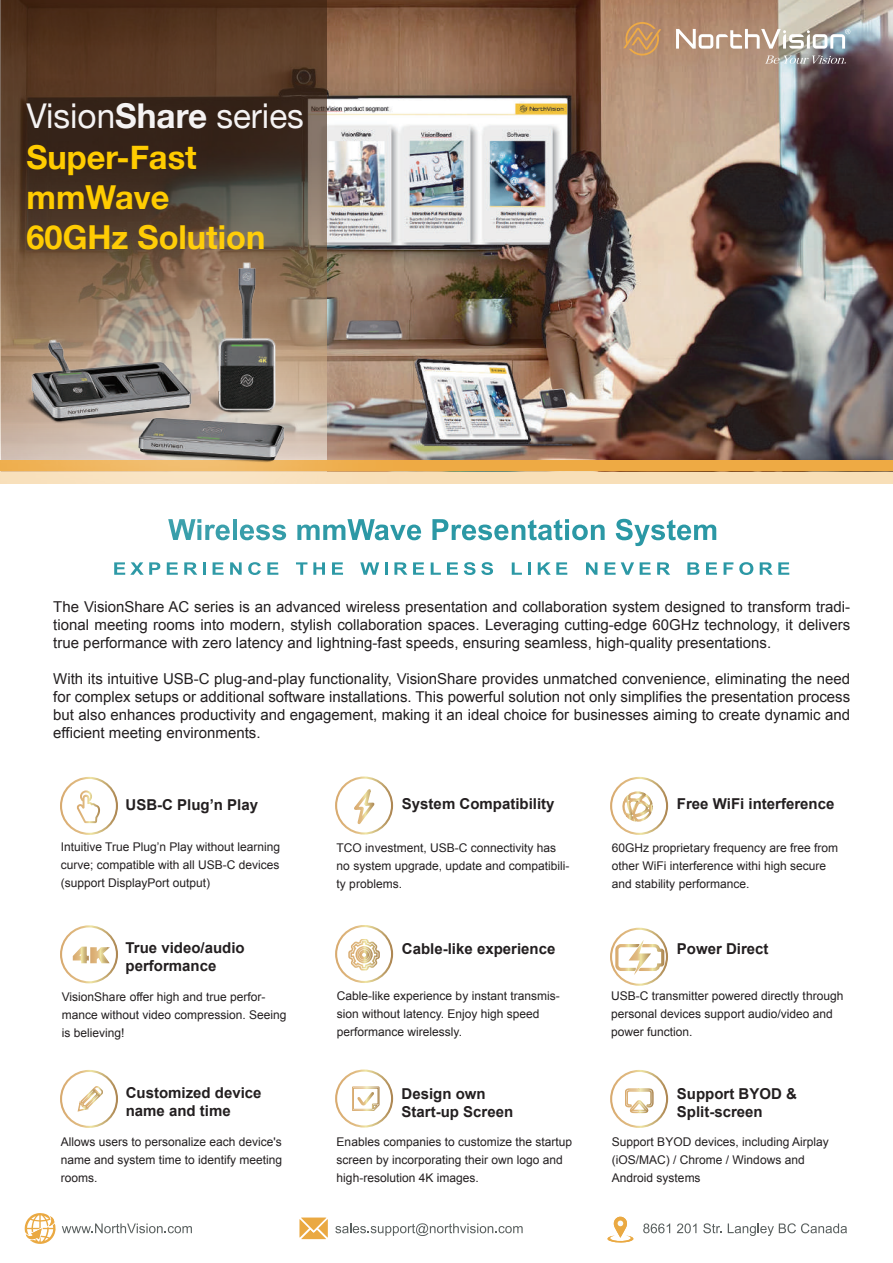
<style>
.page{position:relative;width:893px;height:1263px;background:#fff}
.page>*{position:absolute;margin:0;border:0;box-sizing:border-box;transform-origin:0 0}
.t1{font:34.2px "Helvetica Neue";color:#f5f3f3}
.t2{font:700 33px/39.6px "Helvetica Neue";color:#fc0}
.t3{font:15px/18px "Arial";color:#231f20;text-align:justify}
.t4{font:700 15px/18px "Arial";color:#231f20}
.t5{font:12px/18px "Arial";color:#231f20}
.s1{font-weight:700}
</style>
<div class="page">
<img style="left:326px;top:0;width:567px;height:460px">
<svg style="left:0;top:0;width:326px;height:72px"></svg>
<svg style="left:623px;top:22px;width:38px;height:34px"></svg>
<svg style="left:676px;top:29px;width:174px;height:20px"></svg>
<svg style="left:765px;top:56px;width:81px;height:8px"></svg>
<svg style="left:475px;top:460px;width:418px;height:23px;fill:#eeaa45"></svg>
<svg style="left:335px;top:1223px;width:188px;height:13px"></svg>
<svg style="left:643px;top:1223px;width:27px;height:10px"></svg>
<svg style="left:677px;top:1223px;width:19px;height:10px"></svg>
<svg style="left:703px;top:1223px;width:19px;height:10px"></svg>
<svg style="left:728px;top:1223px;width:119px;height:13px"></svg>
<svg style="left:299px;top:1217px;width:29px;height:22px"></svg>
<svg style="left:607px;top:1216px;width:27px;height:26px"></svg>
<svg style="left:25px;top:1213px;width:167px;height:31px"></svg>
<svg style="left:77px;top:790px;width:23px;height:33px"></svg>
<svg style="left:621px;top:791px;width:34px;height:38px"></svg>
<svg style="left:348px;top:939px;width:32px;height:32px"></svg>
<svg style="left:72px;top:946px;width:38px;height:18px"></svg>
<div style="left:360px;top:802px;width:8px;height:8px;border:3px solid #fff"></div>
<svg style="left:625px;top:1088px;width:29px;height:26px"></svg>
<svg style="left:352px;top:1086px;width:28px;height:25px"></svg>
<svg style="left:77px;top:1086px;width:26px;height:26px"></svg>
<div style="left:60px;top:777px;width:58px;height:58px;border:2px solid #fff;border-radius:50%"></div>
<div style="left:335px;top:776px;width:58px;height:58px;border:2px solid #fff;border-radius:50%"></div>
<div style="left:610px;top:777px;width:58px;height:58px;border:2px solid #fff;border-radius:50%"></div>
<div style="left:60px;top:925px;width:58px;height:58px;border:2px solid #fff;border-radius:50%"></div>
<div style="left:335px;top:925px;width:58px;height:58px;border:2px solid #fff;border-radius:50%"></div>
<div style="left:60px;top:1070px;width:58px;height:58px;border:2px solid #fff;border-radius:50%"></div>
<div style="left:335px;top:1069px;width:58px;height:58px;border:2px solid #fff;border-radius:50%"></div>
<div style="left:610px;top:1070px;width:58px;height:58px;border:2px solid #fff;border-radius:50%"></div>
<svg style="left:614px;top:940px;width:51px;height:35px"></svg>
<div style="left:610px;top:928px;width:58px;height:58px;border:2px solid #fff;border-radius:50%"></div>
<svg style="left:481px;top:562px;width:12px;height:13px"></svg>
<svg style="left:512px;top:562px;width:10px;height:13px"></svg>
<svg style="left:528px;top:562px;width:3px;height:13px"></svg>
<svg style="left:538px;top:562px;width:29px;height:13px"></svg>
<svg style="left:586px;top:562px;width:11px;height:13px"></svg>
<svg style="left:605px;top:562px;width:29px;height:13px"></svg>
<svg style="left:640px;top:562px;width:11px;height:13px"></svg>
<svg style="left:657px;top:562px;width:13px;height:13px"></svg>
<svg style="left:687px;top:562px;width:12px;height:13px"></svg>
<svg style="left:706px;top:562px;width:11px;height:13px"></svg>
<svg style="left:724px;top:562px;width:9px;height:13px"></svg>
<svg style="left:739px;top:562px;width:14px;height:13px"></svg>
<svg style="left:760px;top:562px;width:29px;height:13px"></svg>
<svg style="left:475px;top:519px;width:130px;height:21px"></svg>
<svg style="left:616px;top:519px;width:100px;height:27px"></svg>
<img style="left:475px;top:220px;width:15px;height:223px">
<img style="left:0;top:72px;width:475px;height:503px">
<img style="left:18px;top:252px;width:288px;height:236px">
<h1 class="t1" style="left:27px;top:91px;width:279px">Vision<span class="s1">Share</span> series</h1>
<h2 class="t2" style="left:27px;top:139px;width:240px">Super-Fast mmWave<br>60GHz Solution</h2>
<p class="t3" style="left:53px;top:598px;width:798px">The VisionShare AC series is an advanced wireless presentation and collaboration system designed to transform tradi&shy;tional meeting rooms into modern, stylish collaboration spaces. Leveraging cutting-edge 60GHz technology, it delivers true performance with zero latency and lightning-fast speeds, ensuring seamless, high-quality presentations.</p>
<p class="t3" style="left:53px;top:670px;width:798px">With its intuitive USB-C plug-and-play functionality, VisionShare provides unmatched convenience, eliminating the need for complex setups or additional software installations. This powerful solution not only simplifies the presentation process but also enhances productivity and engagement, making it an ideal choice for businesses aiming to create dynamic and efficient meeting environments.</p>
<p class="t4" style="left:126px;top:796px;width:134px">USB-C Plug’n Play</p>
<p class="t4" style="left:402px;top:795px;width:154px">System Compatibility</p>
<p class="t4" style="left:677px;top:795px;width:159px">Free WiFi interference</p>
<p class="t5" style="left:61px;top:838px;width:221px;text-align:justify">Intuitive True Plug’n Play without learning curve; compatible with all USB-C devices (support DisplayPort output)</p>
<p class="t5" style="left:337px;top:839px;width:234px">TCO investment, USB-C connectivity has no system upgrade, update and compatibili&shy;ty problems.</p>
<p class="t5" style="left:612px;top:839px;width:228px">60GHz proprietary frequency are free from other WiFi interference withi high secure and stability performance.</p>
<p class="t4" style="left:126px;top:940px;width:121px">True video/audio performance</p>
<p class="t4" style="left:402px;top:940px;width:155px">Cable-like experience</p>
<p class="t4" style="left:677px;top:940px;width:93px">Power Direct</p>
<p class="t5" style="left:62px;top:987px;width:226px">VisionShare offer high and true perfor&shy;mance without video compression. Seeing is believing!</p>
<p class="t5" style="left:337px;top:987px;width:224px">Cable-like experience by instant transmis&shy;sion without latency. Enjoy high speed performance wirelessly.</p>
<p class="t5" style="left:611px;top:987px;width:234px">USB-C transmitter powered directly through personal devices support audio/video and power function.</p>
<p class="t4" style="left:126px;top:1084px;width:137px">Customized device name and time</p>
<p class="t4" style="left:402px;top:1085px;width:113px">Design own<br>Start-up Screen</p>
<p class="t4" style="left:677px;top:1085px;width:121px">Support BYOD &amp;<br>Split-screen</p>
<p class="t5" style="left:61px;top:1132px;width:223px;text-align:justify">Allows users to personalize each device's name and system time to identify meeting rooms.</p>
<p class="t5" style="left:337px;top:1132px;width:237px">Enables companies to customize the startup screen by incorporating their own logo and high-resolution 4K images.</p>
<p class="t5" style="left:612px;top:1132px;width:218px">Support BYOD devices, including Airplay (iOS/MAC) / Chrome / Windows and<br>Android systems</p>
</div>
